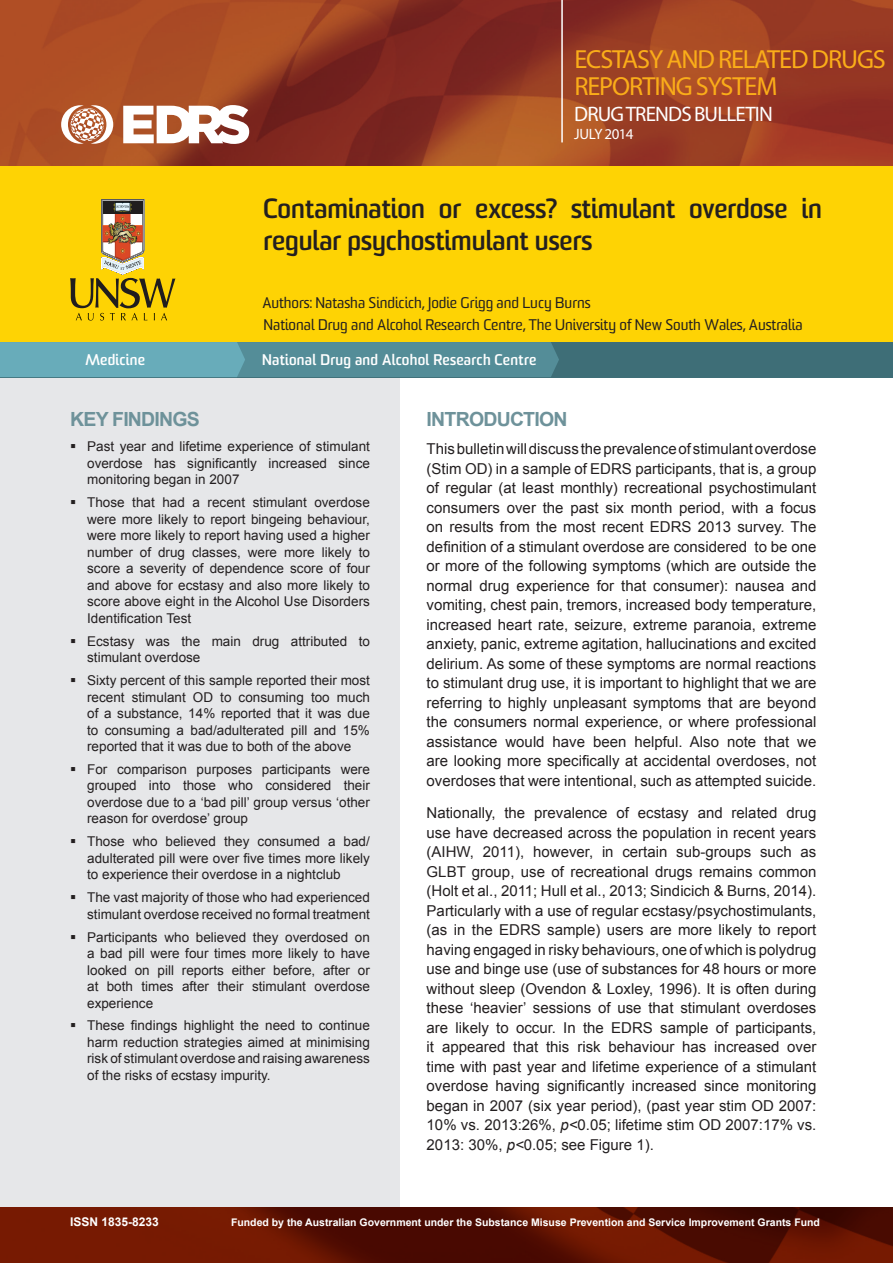
<style>
.page{position:relative;width:893px;height:1263px;background:#fff}
.page>*{position:absolute;margin:0;border:0;box-sizing:border-box;transform-origin:0 0}
.t1{font:700 27px/32.4px "Sommet";color:#231f20}
.t2{font:26.25px/27.6px "Myriad Pro";letter-spacing:-.04em;color:#faad19}
.t3{font:21px "Myriad Pro";letter-spacing:-.04em;color:#fff}
.t4{font:700 19.5px "Arial";letter-spacing:-.04em;color:#6e929a}
.t5{font:15px/19.5px "Arial";color:#231f20;text-align:justify}
.t6{font:15px/21.8px "Sommet";color:#231f20}
.t7{font:700 15px "Sommet";letter-spacing:.02em;color:#fff}
.t8{font:15px "Myriad Pro";letter-spacing:-.04em;color:#fff}
.t9{font:13.5px/16.5px "Arial";color:#231f20;text-align:justify}
.t10{font:700 12px "Arial";color:#fff}
.t11{font:700 10.5px "Arial";color:#fff}
.s1{font-style:italic}
</style>
<div class="page">
<div style="left:0;top:367px;width:400px;height:846px;background:#e6e7e9"></div>
<img style="left:0;top:0;width:893px;height:167px">
<div style="left:0;top:342px;width:893px;height:35px;background:#3e6e77"></div>
<div style="left:0;top:167px;width:893px;height:175px;background:#fed304"></div>
<svg style="left:0;top:342px;width:559px;height:35px;background:#5c9aa6"></svg>
<svg style="left:0;top:1208px;width:893px;height:55px;background:#601201"></svg>
<svg style="left:61px;top:105px;width:52px;height:39px"></svg>
<svg style="left:123px;top:105px;width:126px;height:39px"></svg>
<svg style="left:70px;top:199px;width:105px;height:121px"></svg>
<hr style="left:561px;top:0;width:2px;height:142px;background:#fff">
<h2 class="t2" style="left:574px;top:45px;width:313px">ECSTASY AND RELATED DRUGS<br>REPORTING SYSTEM</h2>
<h3 class="t3" style="left:574px;top:101px;width:200px">DRUG TRENDS BULLETIN</h3>
<p class="t8" style="left:574px;top:124px;width:61px">JULY 2014</p>
<h1 class="t1" style="left:263px;top:194px;width:560px">Contamination or excess? stimulant overdose in regular psychostimulant users</h1>
<p class="t6" style="left:262px;top:293px;width:542px">Authors: Natasha Sindicich, Jodie Grigg and Lucy Burns<br>National Drug and Alcohol Research Centre, The University of New South Wales, Australia</p>
<p class="t7" style="left:85px;top:350px;width:61px">Medicine</p>
<p class="t7" style="left:262px;top:350px;width:276px">National Drug and Alcohol Research Centre</p>
<h3 class="t4" style="left:70px;top:407px;width:97px">key fin dings</h3>
<p class="t9" style="left:87px;top:439px;width:284px">Past year and lifetime experience of stimulant overdose has significantly increased since monitoring began in 2007</p>
<p class="t9" style="left:87px;top:494px;width:284px">Those that had a recent stimulant overdose were more likely to report bingeing behaviour, were more likely to report having used a higher number of drug classes, were more likely to score a severity of dependence score of four and above for ecstasy and also more likely to score above eight in the Alcohol Use Disorders Identification Test</p>
<p class="t9" style="left:87px;top:633px;width:284px">Ecstasy was the main drug attributed to stimulant overdose</p>
<p class="t9" style="left:87px;top:672px;width:284px">Sixty percent of this sample reported their most recent stimulant OD to consuming too much of a substance, 14% reported that it was due to consuming a bad/adulterated pill and 15% reported that it was due to both of the above</p>
<p class="t9" style="left:87px;top:761px;width:284px">For comparison purposes participants were grouped into those who considered their overdose due to a ‘bad pill’ group versus ‘other reason for overdose’ group</p>
<p class="t9" style="left:87px;top:833px;width:284px">Those who believed they consumed a bad/ adulterated pill were over five times more likely to experience their overdose in a nightclub</p>
<p class="t9" style="left:87px;top:889px;width:284px">The vast majority of those who had experienced stimulant overdose received no formal treatment</p>
<p class="t9" style="left:87px;top:929px;width:284px">Participants who believed they overdosed on a bad pill were four times more likely to have looked on pill reports either before, after or at both times after their stimulant overdose experience</p>
<p class="t9" style="left:87px;top:1018px;width:284px">These findings highlight the need to continue harm reduction strategies aimed at minimising risk of stimulant overdose and raising awareness of the risks of ecstasy impurity.</p>
<h3 class="t4" style="left:427px;top:407px;width:139px">Introduction</h3>
<p class="t5" style="left:427px;top:440px;width:391px">This bulletin will discuss the prevalence of stimulant overdose (Stim OD) in a sample of EDRS participants, that is, a group of regular (at least monthly) recreational psychostimulant consumers over the past six month period, with a focus on results from the most recent EDRS 2013 survey. The definition of a stimulant overdose are considered to be one or more of the following symptoms (which are outside the normal drug experience for that consumer): nausea and vomiting, chest pain, tremors, increased body temperature, increased heart rate, seizure, extreme paranoia, extreme anxiety, panic, extreme agitation, hallucinations and excited delirium. As some of these symptoms are normal reactions to stimulant drug use, it is important to highlight that we are referring to highly unpleasant symptoms that are beyond the consumers normal experience, or where professional assistance would have been helpful. Also note that we are looking more specifically at accidental overdoses, not overdoses that were intentional, such as attempted suicide.</p>
<p class="t5" style="left:427px;top:803px;width:391px">Nationally, the prevalence of ecstasy and related drug use have decreased across the population in recent years (AIHW, 2011), however, in certain sub-groups such as GLBT group, use of recreational drugs remains common (Holt et al., 2011; Hull et al., 2013; Sindicich &amp; Burns, 2014).<br>Particularly with a use of regular ecstasy/psychostimulants, (as in the EDRS sample) users are more likely to report having engaged in risky behaviours, one of which is polydrug use and binge use (use of substances for 48 hours or more without sleep (Ovendon &amp; Loxley, 1996). It is often during these ‘heavier’ sessions of use that stimulant overdoses are likely to occur. In the EDRS sample of participants, it appeared that this risk behaviour has increased over time with past year and lifetime experience of a stimulant overdose having significantly increased since monitoring began in 2007 (six year period), (past year stim OD 2007:<br>10% vs. 2013:26%, <span class="s1">p&lt;</span>0.05; lifetime stim OD 2007:17% vs.<br>2013: 30%, <span class="s1">p&lt;</span>0.05; see Figure 1).</p>
<p class="t10" style="left:70px;top:1214px;width:90px">ISSN 1835-8233</p>
<p class="t11" style="left:231px;top:1215px;width:590px">Funded by the Australian Government under the Substance Misuse Prevention and Service Improvement Grants Fund</p>
</div>
